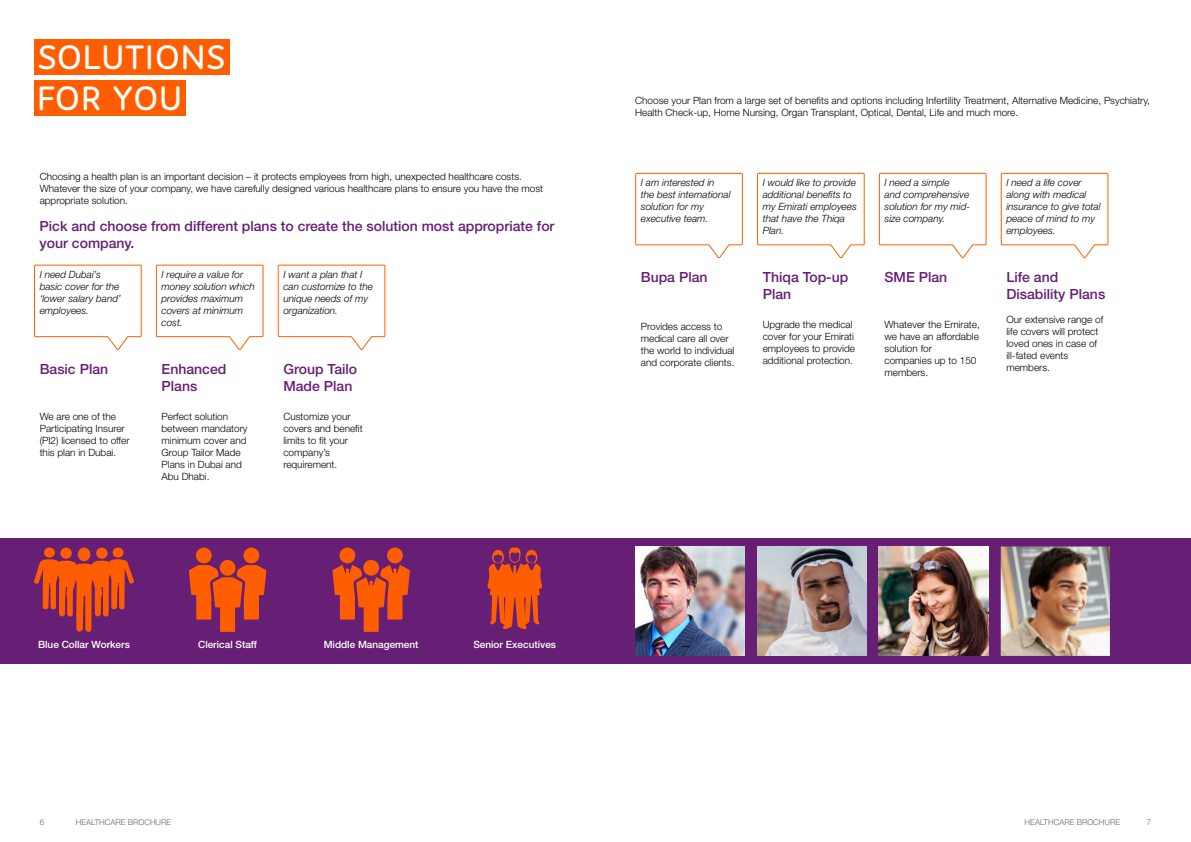
<style>
.page{position:relative;width:1191px;height:842px;background:#fff}
.page>*{position:absolute;margin:0;border:0;box-sizing:border-box;transform-origin:0 0}
.t1{font:35px "BCN Arabic Rounded";color:#fff}
.t2{font:500 14px/16.8px "Helvetica Neue LT Std";color:#671e75}
.t3{font:300 10px/12px "Helvetica Neue LT Std";color:#000}
.t4{font:italic 300 10px/12px "Helvetica Neue LT Std";color:#000}
.t5{font:500 10px "Helvetica Neue LT Std";color:#fff}
.t6{font:300 8px "Helvetica Neue LT Std";color:#63666a}
</style>
<div class="page">
<div style="left:0;top:538px;width:1191px;height:126px;background:#671e75"></div>
<div style="left:34px;top:40px;width:195px;height:35px;background:#ff5e00"></div>
<div style="left:34px;top:81px;width:151px;height:35px;background:#ff5e00"></div>
<svg style="left:34px;top:264px;width:108px;height:86px"></svg>
<svg style="left:635px;top:172px;width:108px;height:87px"></svg>
<svg style="left:155px;top:264px;width:109px;height:86px"></svg>
<svg style="left:757px;top:172px;width:108px;height:87px"></svg>
<svg style="left:277px;top:264px;width:109px;height:86px"></svg>
<svg style="left:878px;top:172px;width:109px;height:87px"></svg>
<svg style="left:1000px;top:172px;width:109px;height:87px"></svg>
<svg style="left:34px;top:547px;width:100px;height:85px"></svg>
<div style="left:243px;top:547px;width:16px;height:16px;background:#ff5e00;border-radius:50%"></div>
<div style="left:196px;top:547px;width:16px;height:16px;background:#ff5e00;border-radius:50%"></div>
<div style="left:220px;top:560px;width:15px;height:16px;background:#ff5e00;border-radius:50%"></div>
<svg style="left:189px;top:565px;width:77px;height:67px"></svg>
<div style="left:387px;top:547px;width:16px;height:16px;background:#ff5e00;border-radius:50%"></div>
<div style="left:339px;top:547px;width:16px;height:16px;background:#ff5e00;border-radius:50%"></div>
<div style="left:363px;top:560px;width:16px;height:16px;background:#ff5e00;border-radius:50%"></div>
<svg style="left:332px;top:565px;width:78px;height:67px"></svg>
<svg style="left:487px;top:547px;width:55px;height:83px"></svg>
<img style="left:1000px;top:546px;width:110px;height:110px">
<img style="left:635px;top:546px;width:109px;height:110px">
<img style="left:757px;top:546px;width:109px;height:110px">
<img style="left:879px;top:546px;width:109px;height:110px">
<p class="t1" style="left:37px;top:36px;width:190px">SOLUTIONS</p>
<p class="t1" style="left:37px;top:77px;width:147px">FOR YOU</p>
<p class="t3" style="left:40px;top:170px;width:505px">Choosing a health plan is an important decision – it protects employees from high, unexpected healthcare costs.<br>Whatever the size of your company, we have carefully designed various healthcare plans to ensure you have the most appropriate solution.</p>
<p class="t2" style="left:40px;top:217px;width:516px">Pick and choose from different plans to create the solution most appropriate for your company.</p>
<p class="t3" style="left:635px;top:94px;width:516px">Choose your Plan from a large set of benefits and options including Infertility Treatment, Alternative Medicine, Psychiatry,<br>Health Check-up, Home Nursing, Organ Transplant, Optical, Dental, Life and much more.</p>
<p class="t4" style="left:641px;top:177px;width:75px">I am interested in</p>
<p class="t4" style="left:641px;top:189px;width:91px">the best international</p>
<p class="t4" style="left:641px;top:201px;width:65px">solution for my</p>
<p class="t4" style="left:641px;top:213px;width:69px">executive team.</p>
<p class="t4" style="left:762px;top:177px;width:95px">I would like to provide</p>
<p class="t4" style="left:762px;top:189px;width:91px">additional benefits to</p>
<p class="t4" style="left:762px;top:201px;width:96px">my Emirati employees</p>
<p class="t4" style="left:762px;top:213px;width:84px">that have the Thiqa</p>
<p class="t4" style="left:762px;top:225px;width:23px">Plan.</p>
<p class="t4" style="left:884px;top:177px;width:67px">I need a simple</p>
<p class="t4" style="left:884px;top:189px;width:86px">and comprehensive</p>
<p class="t4" style="left:884px;top:201px;width:87px">solution for my mid&shy;size company.</p>
<p class="t4" style="left:1006px;top:177px;width:77px">I need a life cover</p>
<p class="t4" style="left:1006px;top:189px;width:82px">along with medical</p>
<p class="t4" style="left:1006px;top:201px;width:96px">insurance to give total</p>
<p class="t4" style="left:1006px;top:213px;width:90px">peace of mind to my</p>
<p class="t4" style="left:1006px;top:225px;width:51px">employees.</p>
<p class="t4" style="left:40px;top:269px;width:63px">I need Dubai’s</p>
<p class="t4" style="left:40px;top:281px;width:81px">basic cover for the</p>
<p class="t4" style="left:40px;top:293px;width:83px">‘lower salary band’</p>
<p class="t4" style="left:40px;top:305px;width:51px">employees.</p>
<p class="t2" style="left:40px;top:361px;width:70px">Basic Plan</p>
<p class="t3" style="left:40px;top:410px;width:78px">We are one of the</p>
<p class="t3" style="left:40px;top:422px;width:91px">Participating Insurer (PI2) licensed to offer this plan in Dubai.</p>
<p class="t4" style="left:161px;top:269px;width:83px">I require a value for</p>
<p class="t4" style="left:161px;top:281px;width:95px">money solution which</p>
<p class="t4" style="left:161px;top:293px;width:83px">provides maximum</p>
<p class="t4" style="left:161px;top:305px;width:83px">covers at minimum</p>
<p class="t4" style="left:161px;top:317px;width:23px">cost.</p>
<p class="t4" style="left:283px;top:269px;width:81px">I want a plan that I</p>
<p class="t4" style="left:283px;top:281px;width:91px">can customize to the</p>
<p class="t4" style="left:283px;top:293px;width:86px">unique needs of my</p>
<p class="t4" style="left:283px;top:305px;width:56px">organization.</p>
<p class="t2" style="left:884px;top:269px;width:64px">SME Plan</p>
<p class="t3" style="left:884px;top:318px;width:97px">Whatever the Emirate,</p>
<p class="t3" style="left:884px;top:330px;width:96px">we have an affordable</p>
<p class="t3" style="left:884px;top:342px;width:93px">solution for companies up to 150 members.</p>
<p class="t2" style="left:641px;top:269px;width:68px">Bupa Plan</p>
<p class="t3" style="left:641px;top:321px;width:83px">Provides access to</p>
<p class="t3" style="left:641px;top:333px;width:95px">medical care all over the world to individual and corporate clients.</p>
<p class="t2" style="left:762px;top:269px;width:87px">Thiqa Top-up</p>
<p class="t2" style="left:762px;top:286px;width:30px">Plan</p>
<p class="t3" style="left:762px;top:318px;width:91px">Upgrade the medical</p>
<p class="t3" style="left:762px;top:330px;width:93px">cover for your Emirati</p>
<p class="t3" style="left:762px;top:342px;width:94px">employees to provide</p>
<p class="t3" style="left:762px;top:354px;width:92px">additional protection.</p>
<p class="t2" style="left:1006px;top:269px;width:100px">Life and<br>Disability Plans</p>
<p class="t3" style="left:1006px;top:313px;width:98px">Our extensive range of life covers will protect loved ones in case of ill-fated events</p>
<p class="t2" style="left:283px;top:361px;width:75px">Group Tailo<br>Made Plan</p>
<p class="t3" style="left:283px;top:410px;width:81px">Customize your covers and benefit limits to fit your company’s requirement.</p>
<p class="t2" style="left:161px;top:361px;width:66px">Enhanced</p>
<p class="t3" style="left:1006px;top:361px;width:45px">members.</p>
<p class="t2" style="left:161px;top:377px;width:37px">Plans</p>
<p class="t3" style="left:161px;top:410px;width:87px">Perfect solution between mandatory minimum cover and<br>Group Tailor Made<br>Plans in Dubai and<br>Abu Dhabi.</p>
<p class="t5" style="left:38px;top:639px;width:93px">Blue Collar Workers</p>
<p class="t5" style="left:198px;top:639px;width:60px">Clerical Staff</p>
<p class="t5" style="left:324px;top:639px;width:96px">Middle Management</p>
<p class="t5" style="left:473px;top:639px;width:84px">Senior Executives</p>
<p class="t6" style="left:40px;top:817px;width:6px">6</p>
<p class="t6" style="left:76px;top:817px;width:97px">HEALTHCARE BROCHURE</p>
<p class="t6" style="left:1024px;top:817px;width:97px">HEALTHCARE BROCHURE</p>
<p class="t6" style="left:1146px;top:817px;width:6px">7</p>
</div>
